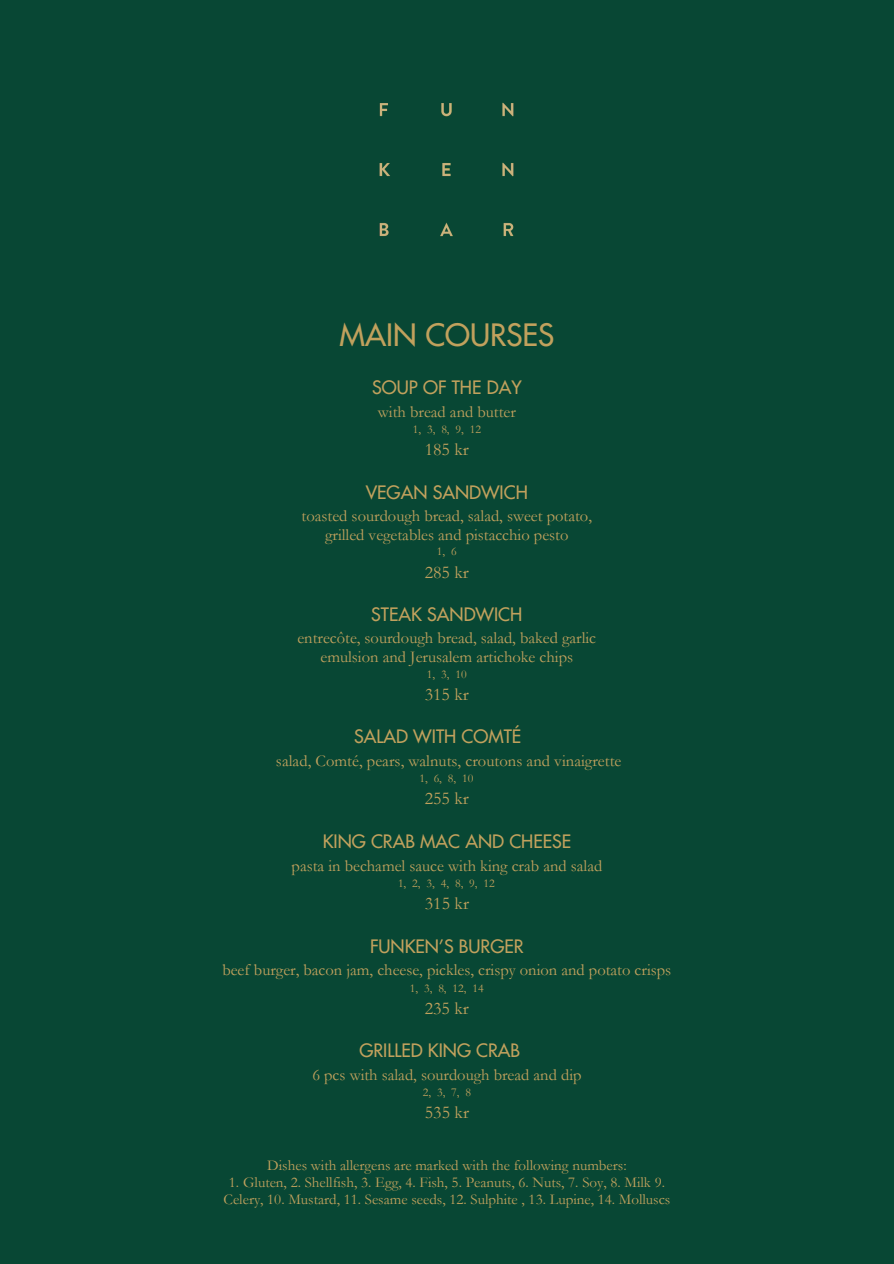
<style>
.page{position:relative;width:894px;height:1264px;background:#fff}
.page>*{position:absolute;margin:0;border:0;box-sizing:border-box;transform-origin:0 0}
.t1{font:30px "Futura";color:#c1a15d}
.t2{font:18px "Futura";color:#c1a15d}
.t3{font:18px "Garamond";color:#c1a15d}
.t4{font:16.5px/19.2px "Garamond";color:#c1a15d;text-align:center}
.t5{font:15px/16.8px "Garamond";color:#c1a15d;text-align:center}
.t6{font:12px "Garamond";color:#c1a15d}
</style>
<div class="page">
<div style="left:0;top:0;width:893px;height:1263px;background:#084734"></div>
<img style="left:379px;top:102px;width:135px;height:135px">
<p class="t1" style="left:339px;top:320px;width:216px">MAIN COURSES</p>
<p class="t2" style="left:372px;top:379px;width:151px">SOUP OF THE DAY</p>
<h3 class="t4" style="left:378px;top:402px;width:139px">with bread and butter</h3>
<h3 class="t6" style="left:412px;top:423px;width:70px">1, 3, 8, 9, 12</h3>
<h3 class="t3" style="left:424px;top:440px;width:46px">185 kr</h3>
<h3 class="t2" style="left:365px;top:483px;width:164px">VEGAN SANDWICH</h3>
<p class="t4" style="left:301px;top:506px;width:292px">toasted sourdough bread, salad, sweet potato, grilled vegetables and pistacchio pesto</p>
<h3 class="t6" style="left:437px;top:545px;width:21px">1, 6</h3>
<h4 class="t3" style="left:424px;top:562px;width:46px">285 kr</h4>
<h3 class="t2" style="left:371px;top:605px;width:153px">STEAK SANDWICH</h3>
<h2 class="t4" style="left:297px;top:628px;width:300px">entrecôte, sourdough bread, salad, baked garlic emulsion and Jerusalem artichoke chips</h2>
<p class="t6" style="left:427px;top:667px;width:41px">1, 3, 10</p>
<p class="t3" style="left:424px;top:684px;width:46px">315 kr</p>
<h2 class="t2" style="left:354px;top:727px;width:169px">SALAD WITH COMTÉ</h2>
<p class="t4" style="left:276px;top:751px;width:347px">salad, Comté, pears, walnuts, croutons and vinaigrette</p>
<h3 class="t6" style="left:419px;top:772px;width:55px">1, 6, 8, 10</h3>
<h3 class="t3" style="left:424px;top:789px;width:46px">255 kr</h3>
<h3 class="t2" style="left:322px;top:832px;width:250px">KING CRAB MAC AND CHEESE</h3>
<h2 class="t4" style="left:291px;top:856px;width:312px">pasta in bechamel sauce with king crab and salad</h2>
<h3 class="t6" style="left:398px;top:876px;width:98px">1, 2, 3, 4, 8, 9, 12</h3>
<p class="t3" style="left:424px;top:893px;width:46px">315 kr</p>
<h3 class="t2" style="left:370px;top:936px;width:155px">FUNKEN’S BURGER</h3>
<h3 class="t4" style="left:222px;top:960px;width:450px">beef burger, bacon jam, cheese, pickles, crispy onion and potato crisps</h3>
<h2 class="t6" style="left:410px;top:981px;width:75px">1, 3, 8, 12, 14</h2>
<h2 class="t3" style="left:424px;top:998px;width:46px">235 kr</h2>
<h3 class="t2" style="left:359px;top:1041px;width:162px">GRILLED KING CRAB</h3>
<p class="t4" style="left:312px;top:1065px;width:270px">6 pcs with salad, sourdough bread and dip</p>
<h3 class="t6" style="left:422px;top:1085px;width:50px">2, 3, 7, 8</h3>
<h2 class="t3" style="left:424px;top:1102px;width:46px">535 kr</h2>
<h2 class="t5" style="left:267px;top:1157px;width:361px">Dishes with allergens are marked with the following numbers:</h2>
<h2 class="t5" style="left:223px;top:1174px;width:448px">1. Gluten, 2. Shellfish, 3. Egg, 4. Fish, 5. Peanuts, 6. Nuts, 7. Soy, 8. Milk 9.<br>Celery, 10. Mustard, 11. Sesame seeds, 12. Sulphite , 13. Lupine, 14. Molluscs</h2>
</div>
